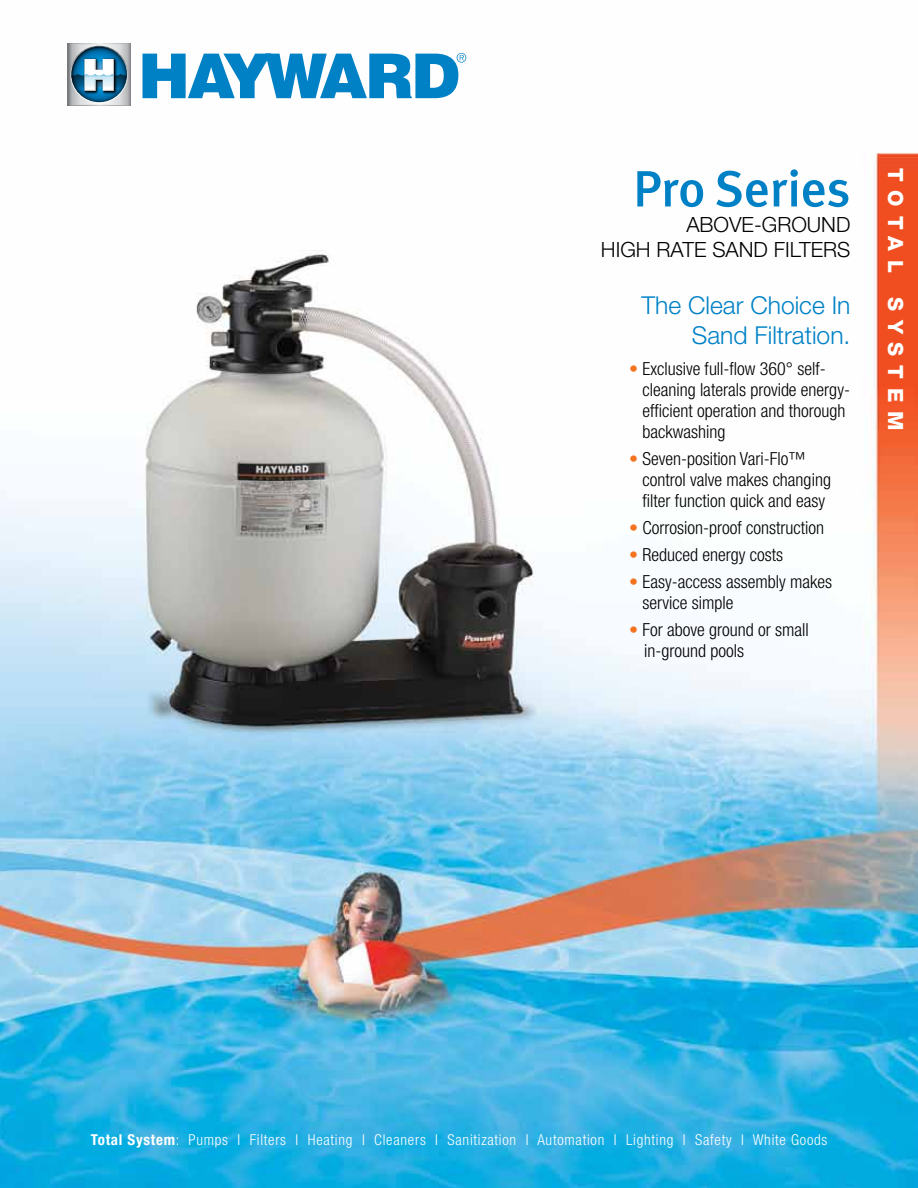
<style>
.page{position:relative;width:918px;height:1188px;background:#fff}
.page>*{position:absolute;margin:0;border:0;box-sizing:border-box;transform-origin:0 0}
.t1{font:500 51px "Meta Plus";color:#0081c6}
.t2{font:300 24.75px/29.5px "Helvetica Neue";color:#0081c6;text-align:right}
.t3{font:300 21px/25.5px "Helvetica Neue";color:#000;text-align:right}
.t4{font:800 21px "Helvetica Neue";letter-spacing:.42em;color:#fff}
.t5{font:300 condensed 18px/21px "Helvetica Neue";color:#000}
.t6{font:300 condensed 15px "Helvetica Neue LT Std";letter-spacing:.05em;color:#fff}
.s1{color:#f37321}
.s2{font-weight:700}
</style>
<div class="page">
<img style="left:0;top:56px;width:918px;height:1132px">
<img style="left:54px;top:43px;width:92px;height:80px">
<svg style="left:68px;top:43px;width:63px;height:1px"></svg>
<svg style="left:71px;top:47px;width:56px;height:55px"></svg>
<svg style="left:68px;top:59px;width:63px;height:47px"></svg>
<svg style="left:143px;top:53px;width:323px;height:45px"></svg>
<h1 class="t1" style="left:633px;top:159px;width:219px">Pro Series</h1>
<p class="t3" style="left:601px;top:211px;width:251px">ABOVE-GROUND<br>HIGH RATE SAND FILTERS</p>
<h2 class="t2" style="left:642px;top:290px;width:210px">The Clear Choice In<br>Sand Filtration.</h2>
<p class="t5" style="left:642px;top:358px;width:209px;text-indent:-13px"><span class="s1">•</span> Exclusive full-flow 360° self&shy;cleaning laterals provide energy&shy;efficient operation and thorough backwashing</p>
<p class="t5" style="left:642px;top:448px;width:190px;text-indent:-13px"><span class="s1">•</span> Seven-position Vari-Flo™ control valve makes changing filter function quick and easy</p>
<p class="t5" style="left:629px;top:517px;width:196px"><span class="s1">•</span> Corrosion-proof construction</p>
<p class="t5" style="left:629px;top:544px;width:155px"><span class="s1">•</span> Reduced energy costs</p>
<p class="t5" style="left:642px;top:571px;width:191px;text-indent:-13px"><span class="s1">•</span> Easy-access assembly makes service simple</p>
<p class="t5" style="left:644px;top:619px;width:166px;text-indent:-15px"><span class="s1">•</span> For above ground or small in-ground pools</p>
<p class="t4" style="left:908px;top:168px;width:264px;rotate:90deg">TOTAL SYSTEM</p>
<p class="t6" style="left:91px;top:1131px;width:738px"><span class="s2">Total System</span>: Pumps I Filters I Heating I Cleaners I Sanitization I Automation I Lighting I Safety I White Goods</p>
</div>
